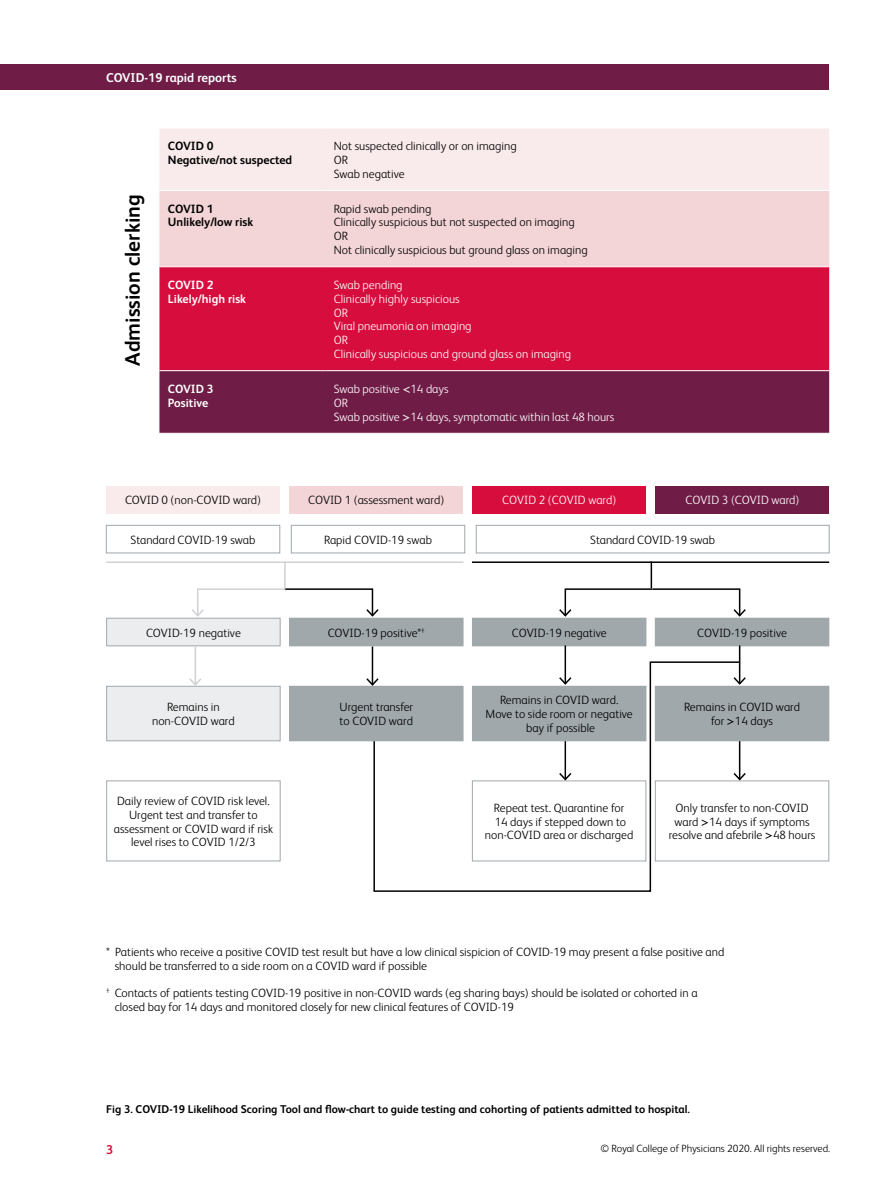
<style>
.page{position:relative;width:893px;height:1191px;background:#fff}
.page>*{position:absolute;margin:0;border:0;box-sizing:border-box;transform-origin:0 0}
.t1{font:700 21px "FS Albert";color:#000}
.t2{font:700 12.75px "FS Albert";color:#fff}
.t3{font:700 12.75px "FS Albert";color:#d60d3d}
.t4{font:300 12px/13.8px "FS Albert";color:#000;text-align:center}
.t5{font:300 12px/13.8px "FS Albert";color:#fff}
.t6{font:700 12px/13.8px "FS Albert";color:#000}
.t7{font:700 12px/13.8px "FS Albert";color:#fff}
.t8{font:700 11.25px "FS Albert";color:#000}
.t9{font:300 10.5px "FS Albert";color:#000}
.s1{font-family:"Geneva";font-weight:400}
</style>
<div class="page">
<div style="left:0;top:64px;width:829px;height:25px;background:#6f1d46"></div>
<div style="left:159px;top:129px;width:670px;height:61px;background:#f9eaeb"></div>
<div style="left:159px;top:191px;width:670px;height:75px;background:#f3d4d7"></div>
<div style="left:159px;top:267px;width:670px;height:103px;background:#d60d3d"></div>
<div style="left:159px;top:371px;width:670px;height:62px;background:#6f1d46"></div>
<div style="left:106px;top:486px;width:174px;height:27px;background:#f9eaeb"></div>
<div style="left:289px;top:486px;width:174px;height:27px;background:#f3d4d7"></div>
<div style="left:473px;top:486px;width:173px;height:27px;background:#d60d3d"></div>
<div style="left:656px;top:486px;width:173px;height:27px;background:#6f1d46"></div>
<div style="left:106px;top:525px;width:174px;height:28px;border:1px solid #a1a8ac"></div>
<div style="left:291px;top:525px;width:174px;height:28px;border:1px solid #a1a8ac"></div>
<div style="left:476px;top:525px;width:354px;height:28px;border:1px solid #a1a8ac"></div>
<div style="left:107px;top:618px;width:173px;height:28px;background:#ecedee"></div>
<div style="left:106px;top:618px;width:175px;height:28px;border:1px solid #a1a8ac"></div>
<div style="left:290px;top:618px;width:173px;height:28px;background:#a1a8ac"></div>
<div style="left:472px;top:618px;width:174px;height:28px;background:#a1a8ac"></div>
<div style="left:655px;top:618px;width:174px;height:28px;background:#a1a8ac"></div>
<div style="left:107px;top:686px;width:173px;height:55px;background:#ecedee"></div>
<div style="left:106px;top:686px;width:175px;height:55px;border:1px solid #a1a8ac"></div>
<div style="left:290px;top:686px;width:173px;height:55px;background:#a1a8ac"></div>
<div style="left:289px;top:686px;width:174px;height:55px;border:1px solid #a1a8ac"></div>
<div style="left:655px;top:686px;width:174px;height:55px;background:#a1a8ac"></div>
<div style="left:106px;top:780px;width:175px;height:81px;border:1px solid #a1a8ac"></div>
<div style="left:655px;top:780px;width:174px;height:81px;border:1px solid #a1a8ac"></div>
<hr style="left:106px;top:561px;width:357px;height:2px;background:#d0d1d4">
<hr style="left:472px;top:561px;width:357px;height:2px;background:#000">
<hr style="left:284px;top:561px;width:2px;height:29px;background:#d0d1d4">
<svg style="left:190px;top:587px;width:190px;height:31px"></svg>
<svg style="left:558px;top:561px;width:189px;height:57px"></svg>
<hr style="left:565px;top:645px;width:1px;height:38px;background:#000">
<hr style="left:195px;top:646px;width:1px;height:39px;background:#d0d1d4">
<svg style="left:188px;top:676px;width:15px;height:11px"></svg>
<hr style="left:739px;top:645px;width:1px;height:38px;background:#000">
<svg style="left:740px;top:675px;width:7px;height:11px"></svg>
<svg style="left:740px;top:771px;width:7px;height:10px"></svg>
<svg style="left:372px;top:660px;width:368px;height:232px"></svg>
<hr style="left:372px;top:646px;width:1px;height:39px;background:#000">
<svg style="left:365px;top:676px;width:15px;height:11px"></svg>
<p class="t2" style="left:106px;top:70px;width:132px">COVID-19 rapid reports</p>
<h1 class="t1" style="left:120px;top:366px;width:173px;rotate:-90deg">Admission clerking</h1>
<p class="t6" style="left:168px;top:139px;width:126px">COVID 0<br>Negative/not suspected</p>
<p class="t4" style="left:334px;top:139px;width:184px;text-align:left">Not suspected clinically or on imaging<br>OR<br>Swab negative</p>
<p class="t6" style="left:168px;top:201px;width:87px">COVID 1<br>Unlikely/low risk</p>
<p class="t4" style="left:334px;top:201px;width:255px;text-align:left">Rapid swab pending<br>Clinically suspicious but not suspected on imaging<br>OR<br>Not clinically suspicious but ground glass on imaging</p>
<p class="t7" style="left:168px;top:278px;width:80px">COVID 2<br>Likely/high risk</p>
<p class="t5" style="left:334px;top:278px;width:239px">Swab pending<br>Clinically highly suspicious<br>OR<br>Viral pneumonia on imaging<br>OR<br>Clinically suspicious and ground glass on imaging</p>
<p class="t7" style="left:168px;top:382px;width:47px">COVID 3<br>Positive</p>
<p class="t5" style="left:334px;top:382px;width:282px">Swab positive <span class="s1">&lt;</span>14 days<br>OR<br>Swab positive <span class="s1">&gt;</span>14 days, symptomatic within last 48 hours</p>
<p class="t4" style="left:125px;top:493px;width:138px">COVID 0 (non-COVID ward)</p>
<p class="t4" style="left:308px;top:493px;width:138px">COVID 1 (assessment ward)</p>
<p class="t5" style="left:502px;top:493px;width:116px">COVID 2 (COVID ward)</p>
<p class="t5" style="left:685px;top:493px;width:116px">COVID 3 (COVID ward)</p>
<p class="t4" style="left:131px;top:533px;width:126px">Standard COVID-19 swab</p>
<p class="t4" style="left:324px;top:533px;width:109px">Rapid COVID-19 swab</p>
<p class="t4" style="left:590px;top:533px;width:126px">Standard COVID-19 swab</p>
<p class="t4" style="left:146px;top:625px;width:96px">COVID-19 negative</p>
<p class="t4" style="left:328px;top:625px;width:99px">COVID-19 positive*<sup>†</sup></p>
<p class="t4" style="left:512px;top:625px;width:96px">COVID-19 negative</p>
<p class="t4" style="left:697px;top:625px;width:91px">COVID-19 positive</p>
<p class="t4" style="left:152px;top:700px;width:84px">Remains in non-COVID ward</p>
<p class="t4" style="left:340px;top:700px;width:75px;text-align:left">Urgent transfer to COVID ward</p>
<p class="t4" style="left:486px;top:693px;width:149px">Remains in COVID ward.<br>Move to side room or negative bay if possible</p>
<p class="t4" style="left:684px;top:700px;width:117px">Remains in COVID ward for <span class="s1">&gt;</span>14 days</p>
<p class="t4" style="left:114px;top:794px;width:161px">Daily review of COVID risk level.<br>Urgent test and transfer to assessment or COVID ward if risk level rises to COVID 1/2/3</p>
<p class="t4" style="left:485px;top:800px;width:150px">Repeat test. Quarantine for<br>14 days if stepped down to non-COVID area or discharged</p>
<p class="t4" style="left:669px;top:800px;width:148px">Only transfer to non-COVID ward <span class="s1">&gt;</span>14 days if symptoms resolve and afebrile <span class="s1">&gt;</span>48 hours</p>
<p class="t4" style="left:115px;top:944px;width:611px;text-align:left;text-indent:-9px">* Patients who receive a positive COVID test result but have a low clinical sispicion of COVID-19 may present a false positive and should be transferred to a side room on a COVID ward if possible</p>
<p class="t4" style="left:115px;top:986px;width:584px;text-align:left;text-indent:-9px"><sup>†</sup> Contacts of patients testing COVID-19 positive in non-COVID wards (eg sharing bays) should be isolated or cohorted in a closed bay for 14 days and monitored closely for new clinical features of COVID-19</p>
<p class="t8" style="left:106px;top:1102px;width:585px">Fig 3. COVID-19 Likelihood Scoring Tool and flow-chart to guide testing and cohorting of patients admitted to hospital.</p>
<p class="t3" style="left:106px;top:1142px;width:9px">3</p>
<p class="t9" style="left:600px;top:1142px;width:231px">© Royal College of Physicians 2020. All rights reserved.</p>
</div>
